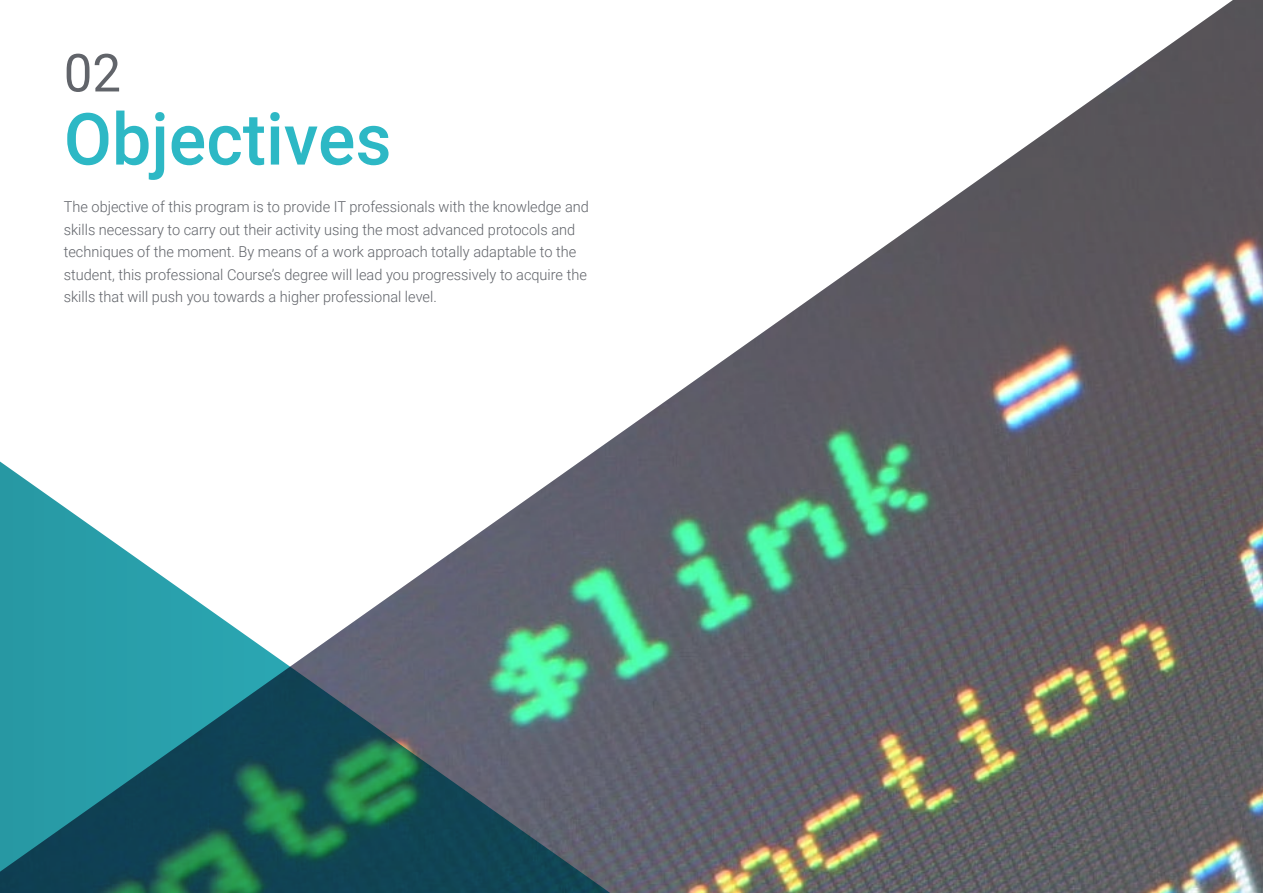
<style>
.page{position:relative;width:1263px;height:893px;background:#fff}
.page>*{position:absolute;margin:0;border:0;box-sizing:border-box;transform-origin:0 0}
.t1{font:500 72px "Roboto";color:#2db8c5}
.t2{font:52.5px "Roboto";color:#61646a}
.t3{font:300 15px/22.5px "Roboto";color:#61646a}
</style>
<div class="page">
<img style="left:602px;top:0;width:661px;height:893px">
<svg style="left:0;top:446px;width:640px;height:447px"></svg>
<h2 class="t2" style="left:64px;top:36px;width:59px">02</h2>
<h1 class="t1" style="left:64px;top:89px;width:329px">Objectives</h1>
<p class="t3" style="left:64px;top:195px;width:527px">The objective of this program is to provide IT professionals with the knowledge and skills necessary to carry out their activity using the most advanced protocols and techniques of the moment. By means of a work approach totally adaptable to the student, this professional Course’s degree will lead you progressively to acquire the skills that will push you towards a higher professional level.</p>
</div>
